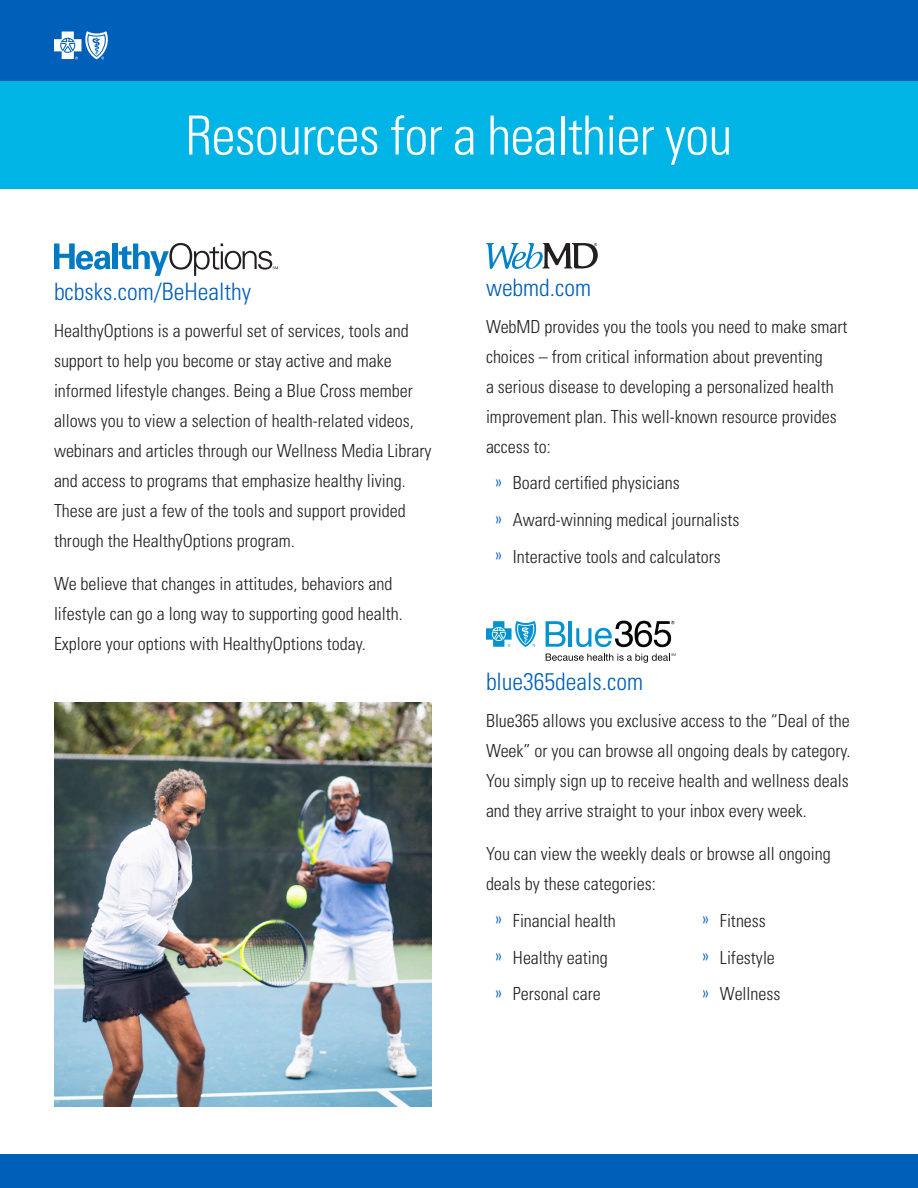
<style>
.page{position:relative;width:918px;height:1188px;background:#fff}
.page>*{position:absolute;margin:0;border:0;box-sizing:border-box;transform-origin:0 0}
.Headline{font:300 condensed 54px "Univers LT Std";letter-spacing:-.015em;color:#fff}
.Body_Copy{font:300 condensed 24px "Univers LT Std";color:#005fb9}
.Body_Copy-2{font:300 condensed 18px/30px "Univers LT Std";color:#231f20}
.s1{color:#005fb9}
</style>
<div class="page">
<div style="left:0;top:1154px;width:918px;height:34px;background:#005fb9"></div>
<div style="left:0;top:0;width:918px;height:81px;background:#005fb9"></div>
<svg style="left:54px;top:31px;width:54px;height:28px"></svg>
<div style="left:0;top:81px;width:918px;height:108px;background:#00b5e6"></div>
<img style="left:54px;top:702px;width:378px;height:405px">
<svg style="left:54px;top:243px;width:56px;height:27px"></svg>
<div style="left:112px;top:243px;width:5px;height:26px;background:#007ac2"></div>
<svg style="left:119px;top:243px;width:159px;height:33px"></svg>
<svg style="left:486px;top:243px;width:112px;height:26px"></svg>
<svg style="left:546px;top:621px;width:20px;height:26px"></svg>
<hr style="left:569px;top:621px;width:3px;height:26px;background:#0093d0">
<svg style="left:576px;top:621px;width:98px;height:26px"></svg>
<svg style="left:486px;top:621px;width:51px;height:26px"></svg>
<svg style="left:546px;top:653px;width:130px;height:10px"></svg>
<p class="Headline" style="left:185px;top:103px;width:549px">Resources for a healthier you</p>
<p class="Body_Copy" style="left:54px;top:277px;width:199px">bcbsks.com/BeHealthy</p>
<p class="Body_Copy-2" style="left:54px;top:315px;width:379px">HealthyOptions is a powerful set of services, tools and support to help you become or stay active and make informed lifestyle changes. Being a Blue Cross member allows you to view a selection of health-related videos, webinars and articles through our Wellness Media Library and access to programs that emphasize healthy living.<br>These are just a few of the tools and support provided through the HealthyOptions program.</p>
<p class="Body_Copy-2" style="left:54px;top:569px;width:350px">We believe that changes in attitudes, behaviors and lifestyle can go a long way to supporting good health.<br>Explore your options with HealthyOptions today.</p>
<p class="Body_Copy" style="left:486px;top:273px;width:107px">webmd.com</p>
<p class="Body_Copy-2" style="left:486px;top:311px;width:363px">WebMD provides you the tools you need to make smart choices – from critical information about preventing<br>a serious disease to developing a personalized health improvement plan. This well-known resource provides access to:</p>
<p class="Body_Copy-2" style="left:495px;top:468px;width:186px"><span class="s1">»</span> Board certified physicians</p>
<p class="Body_Copy-2" style="left:495px;top:505px;width:246px"><span class="s1">»</span> Award-winning medical journalists</p>
<p class="Body_Copy-2" style="left:495px;top:542px;width:227px"><span class="s1">»</span> Interactive tools and calculators</p>
<p class="Body_Copy" style="left:486px;top:667px;width:159px">blue365deals.com</p>
<p class="Body_Copy-2" style="left:486px;top:705px;width:366px;text-align:justify">Blue365 allows you exclusive access to the “Deal of the Week” or you can browse all ongoing deals by category.<br>You simply sign up to receive health and wellness deals and they arrive straight to your inbox every week.</p>
<p class="Body_Copy-2" style="left:486px;top:839px;width:346px">You can view the weekly deals or browse all ongoing deals by these categories:</p>
<p class="Body_Copy-2" style="left:495px;top:905px;width:122px"><span class="s1">»</span> Financial health</p>
<p class="Body_Copy-2" style="left:702px;top:905px;width:65px"><span class="s1">»</span> Fitness</p>
<p class="Body_Copy-2" style="left:495px;top:942px;width:114px"><span class="s1">»</span> Healthy eating</p>
<p class="Body_Copy-2" style="left:702px;top:942px;width:74px"><span class="s1">»</span> Lifestyle</p>
<p class="Body_Copy-2" style="left:495px;top:979px;width:107px"><span class="s1">»</span> Personal care</p>
<p class="Body_Copy-2" style="left:702px;top:979px;width:80px"><span class="s1">»</span> Wellness</p>
</div>
